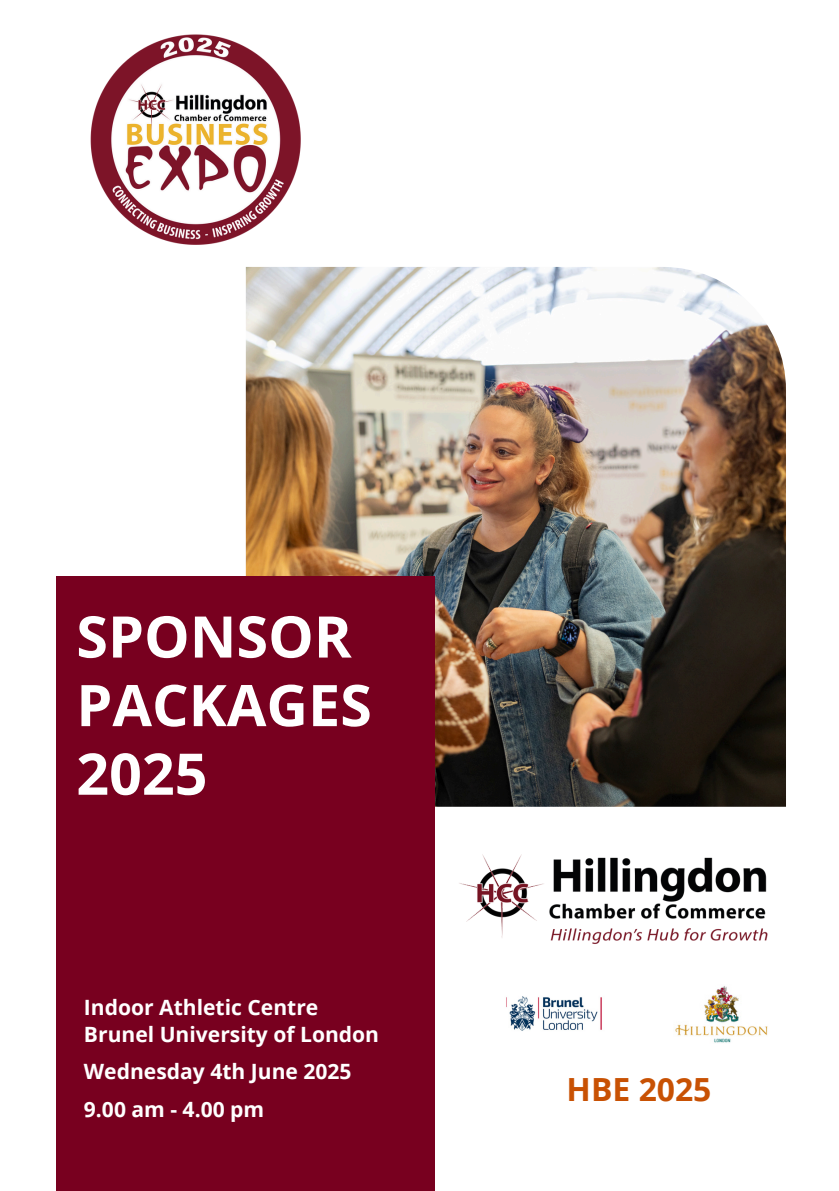
<style>
.page{position:relative;width:839px;height:1191px;background:#fff}
.page>*{position:absolute;margin:0;border:0;box-sizing:border-box;transform-origin:0 0}
.t1{font:700 57.4px/68.6px "Open Sans";color:#fff}
.t2{font:700 32px "Open Sans";color:#c85103}
.t3{font:700 21px "Open Sans";color:#fff}
</style>
<div class="page">
<img style="left:246px;top:267px;width:540px;height:540px">
<div style="left:57px;top:576px;width:378px;height:615px;background:#78001f"></div>
<img style="left:90px;top:34px;width:211px;height:211px">
<img style="left:506px;top:996px;width:96px;height:35px">
<img style="left:459px;top:854px;width:309px;height:90px">
<img style="left:675px;top:986px;width:93px;height:57px">
<p class="t1" style="left:76px;top:601px;width:297px">SPONSOR<br>PACKAGES<br>2025</p>
<p class="t3" style="left:84px;top:993px;width:236px">Indoor Athletic Centre</p>
<h1 class="t3" style="left:84px;top:1019px;width:297px">Brunel University of London</h1>
<p class="t3" style="left:84px;top:1057px;width:269px">Wednesday 4th June 2025</p>
<p class="t3" style="left:84px;top:1095px;width:182px">9.00 am - 4.00 pm</p>
<p class="t2" style="left:566px;top:1067px;width:146px">HBE 2025</p>
</div>
